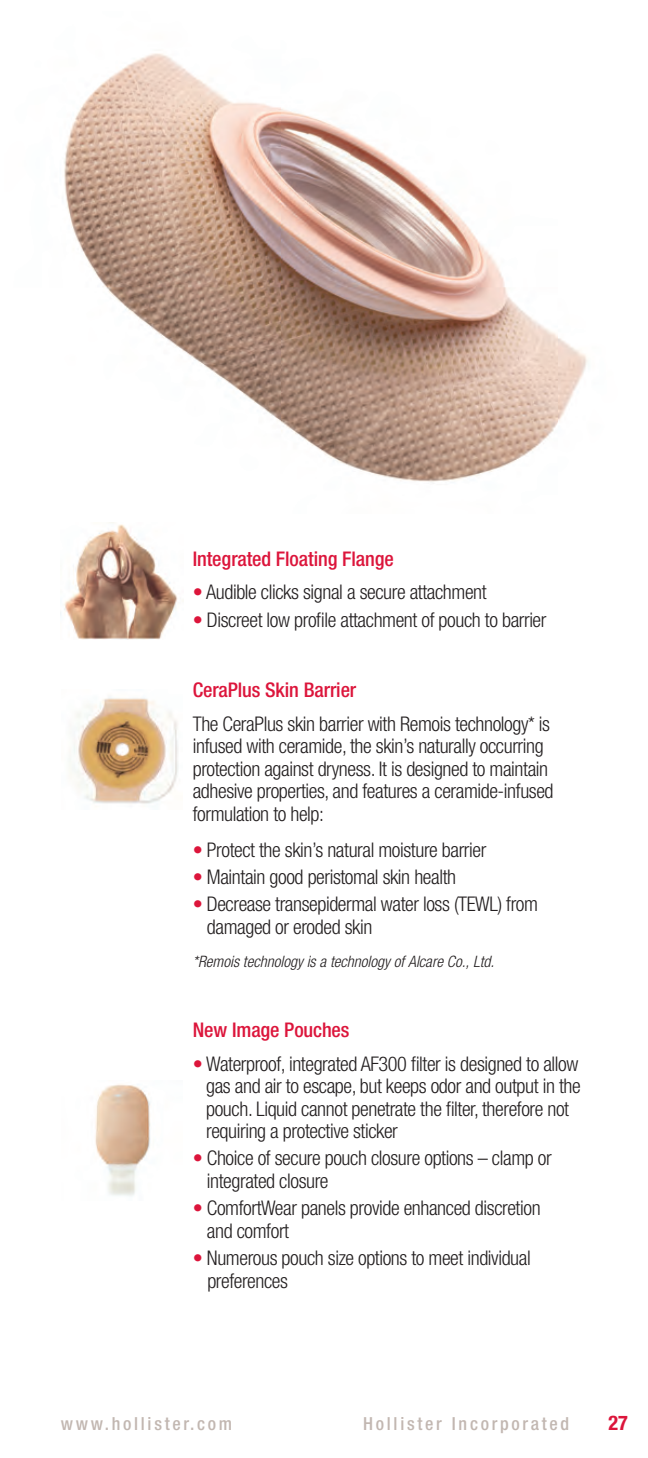
<style>
.page{position:relative;width:648px;height:1458px;background:#fff}
.page>*{position:absolute;margin:0;border:0;box-sizing:border-box;transform-origin:0 0}
.t1{font:300 condensed 20.25px/22.5px "Helvetica Neue LT Std";letter-spacing:-.02em;color:#231f20}
.Tab_Heading_Red_9pt{font:500 condensed 20.25px "Helvetica Neue LT Std";letter-spacing:-.005em;color:#dc153b}
.Page_Number_Right{font:700 condensed 20.25px "Helvetica Neue LT Std";color:#dc153b}
.t2{font:500 condensed 18px "Helvetica Neue LT Std";letter-spacing:.15em;color:#c2b7b1}
.t3{font:italic 300 condensed 15.75px "Helvetica Neue LT Std";color:#231f20}
.s1{color:#dc153b}
</style>
<div class="page">
<img style="left:64px;top:53px;width:524px;height:429px">
<img style="left:64px;top:524px;width:114px;height:116px">
<img style="left:70px;top:697px;width:108px;height:107px">
<img style="left:95px;top:1084px;width:55px;height:112px">
<p class="Tab_Heading_Red_9pt" style="left:193px;top:546px;width:203px">Integrated Floating Flange</p>
<p class="t1" style="left:193px;top:581px;width:295px"><span class="s1">•</span> Audible clicks signal a secure attachment</p>
<p class="t1" style="left:193px;top:608px;width:355px"><span class="s1">•</span> Discreet low profile attachment of pouch to barrier</p>
<p class="Tab_Heading_Red_9pt" style="left:193px;top:678px;width:165px">CeraPlus Skin Barrier</p>
<p class="t1" style="left:193px;top:712px;width:362px">The CeraPlus skin barrier with Remois technology* is infused with ceramide, the skin’s naturally occurring protection against dryness. It is designed to maintain adhesive properties, and features a ceramide-infused formulation to help:</p>
<p class="t1" style="left:193px;top:838px;width:295px"><span class="s1">•</span> Protect the skin’s natural moisture barrier</p>
<p class="t1" style="left:193px;top:865px;width:265px"><span class="s1">•</span> Maintain good peristomal skin health</p>
<p class="t1" style="left:207px;top:893px;width:333px;text-indent:-14px"><span class="s1">•</span> Decrease transepidermal water loss (TEWL) from damaged or eroded skin</p>
<p class="t3" style="left:193px;top:952px;width:303px">*Remois technology is a technology of Alcare Co., Ltd.</p>
<p class="Tab_Heading_Red_9pt" style="left:193px;top:1017px;width:158px">New Image Pouches</p>
<p class="t1" style="left:206px;top:1052px;width:376px;text-indent:-13px"><span class="s1">•</span> Waterproof, integrated AF300 filter is designed to allow gas and air to escape, but keeps odor and output in the pouch. Liquid cannot penetrate the filter, therefore not requiring a protective sticker</p>
<p class="t1" style="left:207px;top:1147px;width:346px;text-indent:-14px"><span class="s1">•</span> Choice of secure pouch closure options – clamp or integrated closure</p>
<p class="t1" style="left:207px;top:1197px;width:335px;text-indent:-14px"><span class="s1">•</span> ComfortWear panels provide enhanced discretion and comfort</p>
<p class="t1" style="left:207px;top:1247px;width:325px;text-indent:-15px"><span class="s1">•</span> Numerous pouch size options to meet individual preferences</p>
<p class="t2" style="left:61px;top:1413px;width:173px">www.hollister.com</p>
<p class="t2" style="left:363px;top:1413px;width:207px">Hollister Incorporated</p>
<p class="Page_Number_Right" style="left:609px;top:1411px;width:21px">27</p>
</div>
